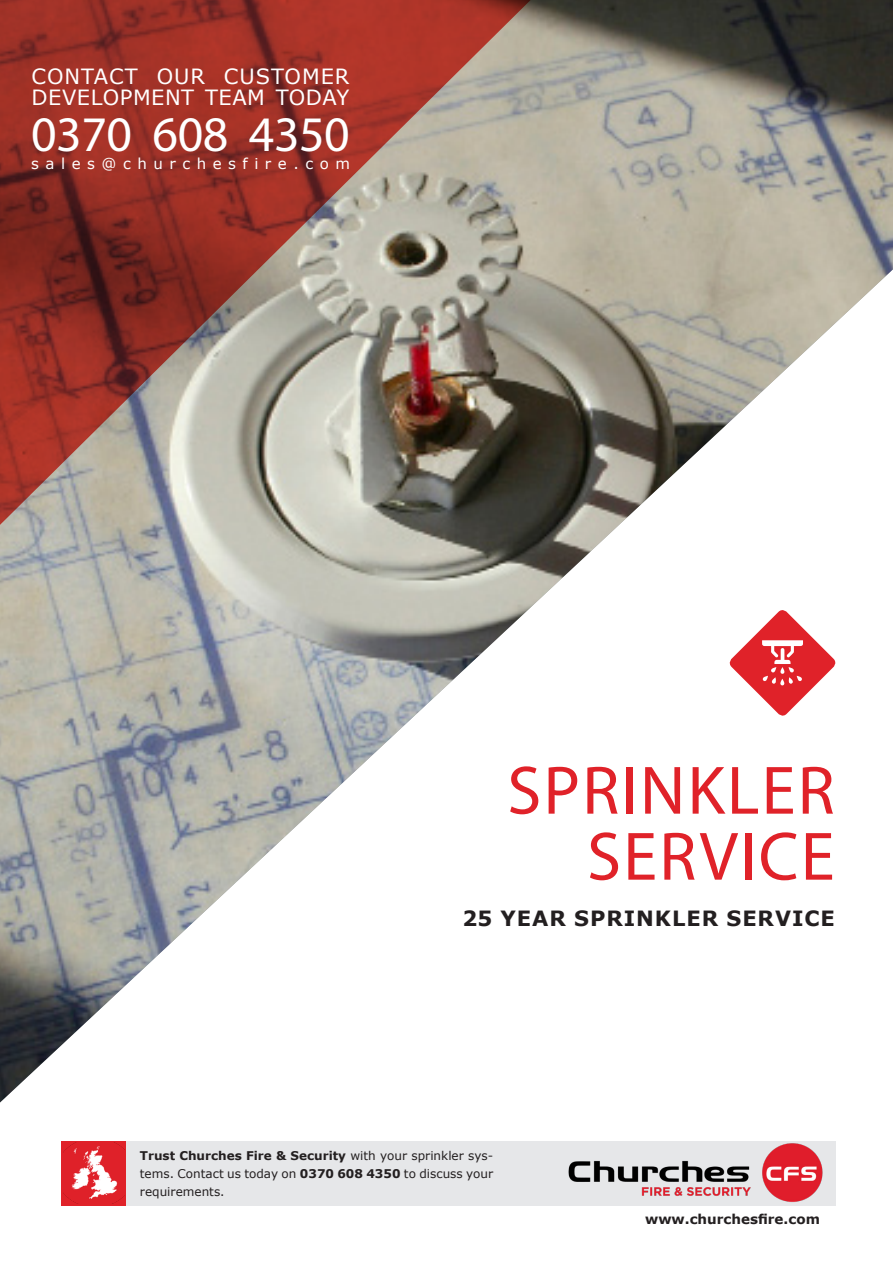
<style>
.page{position:relative;width:893px;height:1263px;background:#fff}
.page>*{position:absolute;margin:0;border:0;box-sizing:border-box;transform-origin:0 0}
.t1{font:69px "Myriad Pro";letter-spacing:.03em;color:#e02229}
.t2{font:49.95px "Myriad Pro";letter-spacing:-.01em;color:#fff}
.t3{font:700 21px "Verdana";letter-spacing:.045em;color:#231f20}
.t4{font:21px "Verdana";letter-spacing:.025em;color:#fff}
.t5{font:21px "Verdana";letter-spacing:.045em;color:#fff}
.t6{font:15px "Verdana";letter-spacing:.435em;color:#fff}
.t7{font:700 13.5px "Verdana";color:#231f20}
.t8{font:12px/18px "Verdana";color:#231f20;text-align:justify}
.s1{font-weight:700}
</style>
<div class="page">
<div style="left:61px;top:1141px;width:65px;height:65px;background:#e02229"></div>
<div style="left:126px;top:1141px;width:710px;height:65px;background:#e6e7e9"></div>
<img style="left:0;top:0;width:893px;height:1102px">
<svg style="left:0;top:0;width:543px;height:544px;background:#9c695e"></svg>
<img style="left:568px;top:1143px;width:255px;height:59px">
<img style="left:63px;top:1143px;width:61px;height:60px">
<p class="t5" style="left:32px;top:62px;width:319px">CONTACT OUR CUSTOMER</p>
<p class="t4" style="left:32px;top:83px;width:319px">DEVELOPMENT TEAM TODAY</p>
<p class="t2" style="left:31px;top:104px;width:320px">0370 608 4350</p>
<p class="t6" style="left:31px;top:154px;width:320px">sales@churchesfire.com</p>
<p class="t1" style="left:507px;top:748px;width:329px">SPRINKLER</p>
<p class="t1" style="left:587px;top:814px;width:249px">SERVICE</p>
<p class="t3" style="left:462px;top:904px;width:374px">25 YEAR SPRINKLER SERVICE</p>
<p class="t8" style="left:140px;top:1146px;width:355px"><span class="s1">Trust Churches Fire &amp; Security</span> with your sprinkler sys&shy;tems. Contact us today on <span class="s1">0370 608 4350</span> to discuss your requirements.</p>
<p class="t7" style="left:645px;top:1210px;width:176px">www.churchesfire.com</p>
</div>
